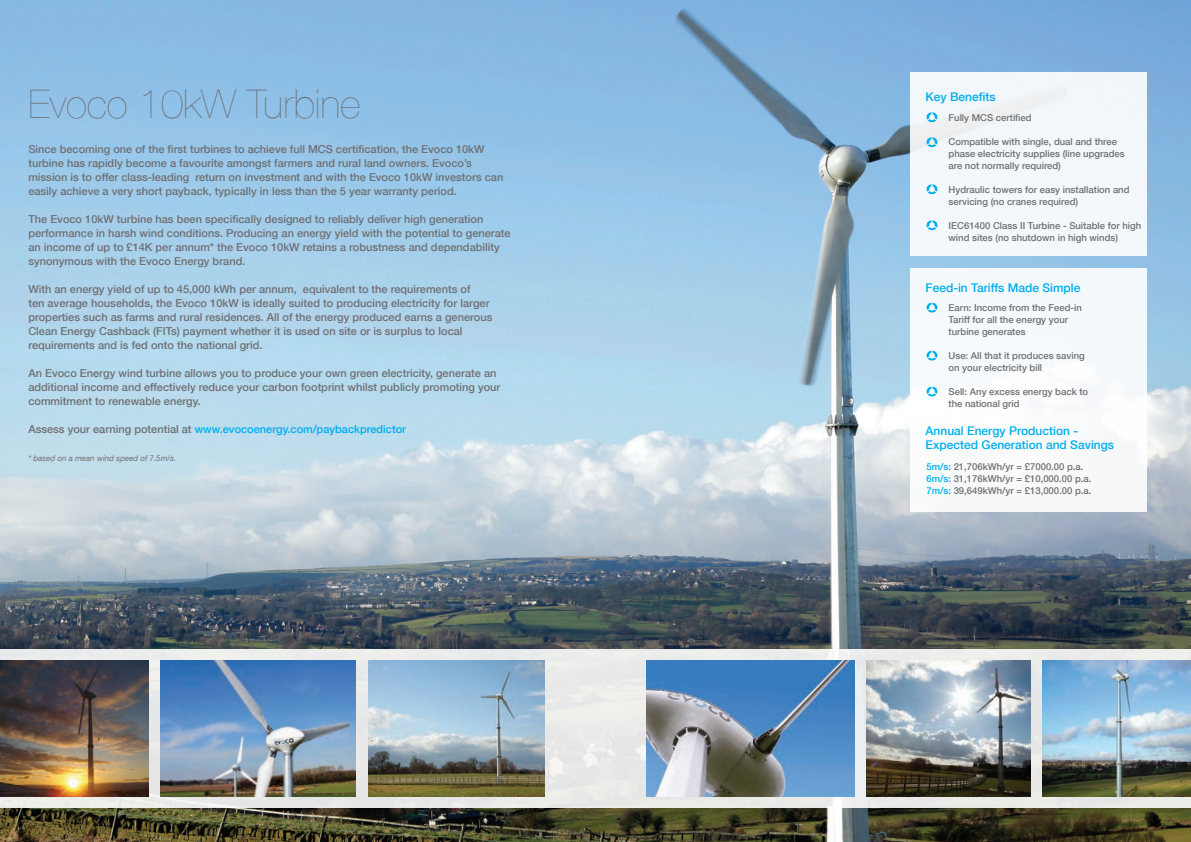
<style>
.page{position:relative;width:1191px;height:842px;background:#fff}
.page>*{position:absolute;margin:0;border:0;box-sizing:border-box;transform-origin:0 0}
.t1{font:200 40px "Helvetica Neue";color:#6e6e75}
.t2{font:500 12px "Helvetica Neue";color:#00aeef}
.t3{font:500 11px/14px "Helvetica Neue";color:#707073}
.t4{font:500 11px "Helvetica Neue";color:#00aeef}
.t5{font:500 9.5px/12px "Helvetica Neue";color:#707073}
.t6{font:italic 8px "Helvetica Neue";color:#707073}
.s1{color:#707073}
.s2{color:#00aeef}
</style>
<div class="page">
<img style="left:0;top:0;width:1191px;height:842px">
<div style="left:910px;top:268px;width:236px;height:244px;background:#f6f9fc"></div>
<div style="left:0;top:649px;width:1191px;height:158px;background:#ebebea"></div>
<img style="left:0;top:660px;width:149px;height:137px">
<img style="left:369px;top:660px;width:175px;height:137px">
<img style="left:160px;top:660px;width:196px;height:137px">
<img style="left:1042px;top:660px;width:149px;height:137px">
<img style="left:646px;top:660px;width:209px;height:137px">
<img style="left:866px;top:660px;width:164px;height:137px">
<div style="left:910px;top:72px;width:236px;height:184px;background:#f2f7fc"></div>
<svg style="left:926px;top:112px;width:11px;height:10px"></svg>
<svg style="left:926px;top:137px;width:11px;height:10px"></svg>
<svg style="left:926px;top:184px;width:11px;height:10px"></svg>
<svg style="left:926px;top:220px;width:11px;height:10px"></svg>
<svg style="left:926px;top:303px;width:11px;height:9px"></svg>
<svg style="left:926px;top:351px;width:11px;height:9px"></svg>
<svg style="left:926px;top:387px;width:11px;height:9px"></svg>
<p class="t1" style="left:28px;top:81px;width:333px">Evoco 10kW Turbine</p>
<p class="t3" style="left:28px;top:142px;width:476px">Since becoming one of the first turbines to achieve full MCS certification, the Evoco 10kW turbine has rapidly become a favourite amongst farmers and rural land owners. Evoco’s mission is to offer class-leading return on investment and with the Evoco 10kW investors can easily achieve a very short payback, typically in less than the 5 year warranty period.</p>
<p class="t3" style="left:28px;top:212px;width:484px">The Evoco 10kW turbine has been specifically designed to reliably deliver high generation performance in harsh wind conditions. Producing an energy yield with the potential to generate an income of up to £14K per annum* the Evoco 10kW retains a robustness and dependability synonymous with the Evoco Energy brand.</p>
<p class="t3" style="left:28px;top:282px;width:465px">With an energy yield of up to 45,000 kWh per annum, equivalent to the requirements of<br>ten average households, the Evoco 10kW is ideally suited to producing electricity for larger properties such as farms and rural residences. All of the energy produced earns a generous Clean Energy Cashback (FITs) payment whether it is used on site or is surplus to local requirements and is fed onto the national grid.</p>
<p class="t3" style="left:28px;top:366px;width:473px">An Evoco Energy wind turbine allows you to produce your own green electricity, generate an additional income and effectively reduce your carbon footprint whilst publicly promoting your commitment to renewable energy.</p>
<p class="t4" style="left:28px;top:422px;width:379px"><span class="s1">Assess your earning potential at</span> www.evocoenergy.com/paybackpredictor</p>
<p class="t6" style="left:28px;top:453px;width:149px">* based on a mean wind speed of 7.5m/s.</p>
<p class="t2" style="left:925px;top:90px;width:72px">Key Benefits</p>
<p class="t5" style="left:948px;top:112px;width:85px">Fully MCS certified</p>
<p class="t5" style="left:948px;top:136px;width:178px">Compatible with single, dual and three phase electricity supplies (line upgrades are not normally required)</p>
<p class="t5" style="left:948px;top:184px;width:182px">Hydraulic towers for easy installation and servicing (no cranes required)</p>
<p class="t5" style="left:948px;top:220px;width:194px">IEC61400 Class II Turbine - Suitable for high wind sites (no shutdown in high winds)</p>
<p class="t2" style="left:925px;top:281px;width:156px">Feed-in Tariffs Made Simple</p>
<p class="t5" style="left:948px;top:302px;width:135px">Earn: Income from the Feed-in<br>Tariff for all the energy your turbine generates</p>
<p class="t5" style="left:948px;top:350px;width:138px">Use: All that it produces saving on your electricity bill</p>
<p class="t5" style="left:948px;top:386px;width:141px">Sell: Any excess energy back to the national grid</p>
<p class="t2" style="left:925px;top:423px;width:154px">Annual Energy Production -</p>
<p class="t2" style="left:925px;top:437px;width:190px">Expected Generation and Savings</p>
<p class="t5" style="left:926px;top:461px;width:158px"><span class="s2">5m/s:</span> 21,706kWh/yr = £7000.00 p.a.</p>
<p class="t5" style="left:926px;top:473px;width:166px"><span class="s2">6m/s:</span> 31,176kWh/yr = £10,000.00 p.a.</p>
<p class="t5" style="left:926px;top:485px;width:166px"><span class="s2">7m/s:</span> 39,649kWh/yr = £13,000.00 p.a.</p>
</div>
